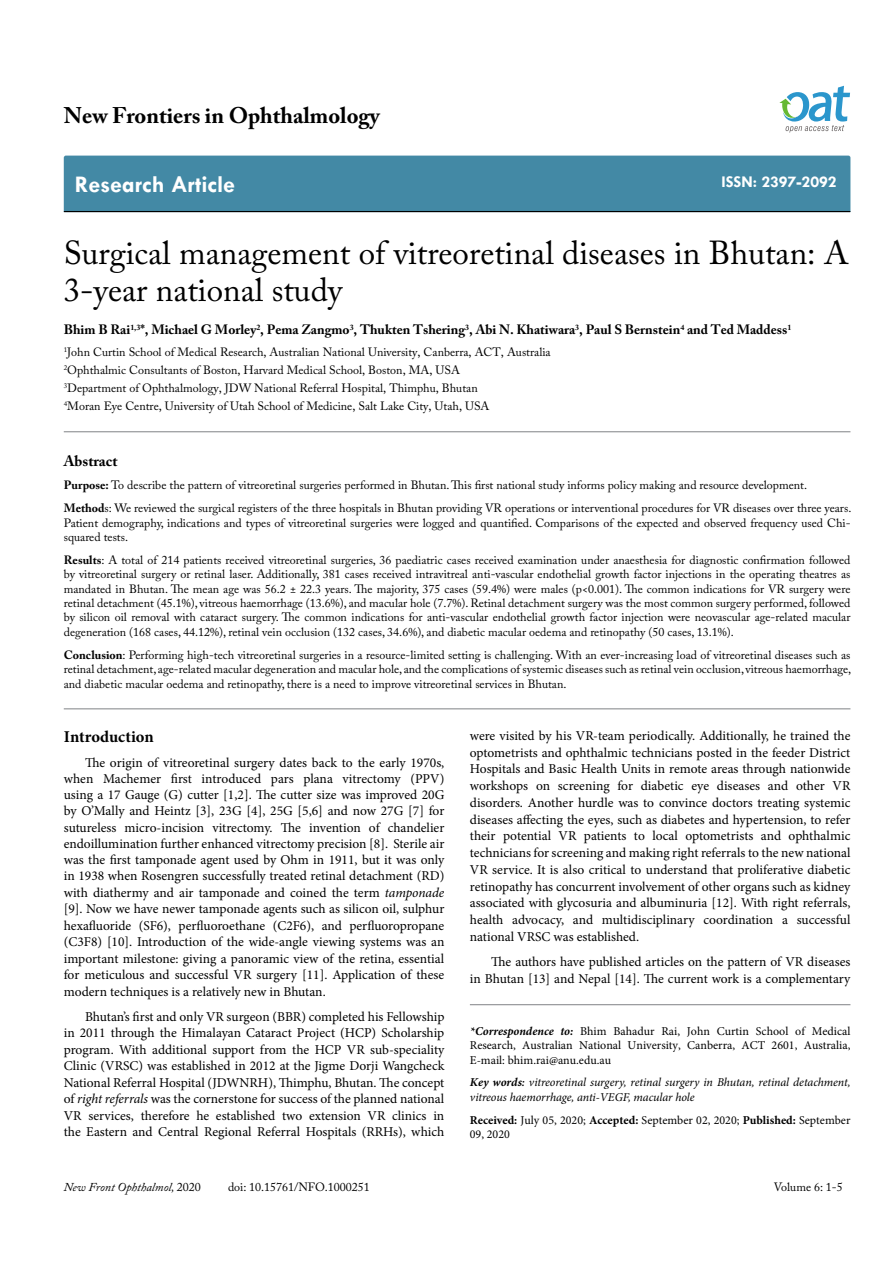
<style>
.page{position:relative;width:893px;height:1263px;background:#fff}
.page>*{position:absolute;margin:0;border:0;box-sizing:border-box;transform-origin:0 0}
.t1{font:33px/37.5px "Adobe Caslon Pro";color:#000}
.t2{font:700 24px "Tw Cen";color:#fff}
.t3{font:700 22.5px "Adobe Caslon Pro";color:#000}
.t4{font:700 16.5px "Tw Cen";color:#fff}
.t5{font:700 16.5px "Minion Pro";letter-spacing:-.005em;color:#000}
.t6{font:700 15px "Adobe Caslon Pro";color:#000}
.t7{font:13.5px/16.4px "Minion Pro";color:#000;text-align:justify}
.t8{font:700 13.5px "Adobe Caslon Pro";color:#000}
.t9{font:12px/14.4px "Adobe Caslon Pro";color:#000}
.t10{font:12px/14.4px "Minion Pro";color:#000;text-align:justify}
.t11{font:italic 12px/14.4px "Minion Pro";letter-spacing:-.01em;color:#000}
.t12{font:italic 12px "Adobe Caslon Pro";color:#000}
.s1{font-weight:700}
.s2{font-style:italic}
.s3{font-weight:700;font-style:italic}
.s4{font-weight:600}
.s5{font-style:normal}
</style>
<div class="page">
<div style="left:64px;top:156px;width:786px;height:55px;background:#4389a5"></div>
<hr style="left:64px;top:211px;width:786px;height:1px;background:#000">
<svg style="left:779px;top:86px;width:71px;height:47px"></svg>
<hr style="left:64px;top:431px;width:786px;height:1px;background:#808285">
<hr style="left:64px;top:709px;width:786px;height:1px;background:#808285">
<hr style="left:470px;top:1004px;width:380px;height:1px;background:#808285">
<h3 class="t3" style="left:64px;top:102px;width:317px">New Frontiers in Ophthalmology</h3>
<h2 class="t2" style="left:75px;top:170px;width:162px">Research Article</h2>
<p class="t4" style="left:721px;top:172px;width:117px">ISSN: 2397-2092</p>
<h1 class="t1" style="left:64px;top:233px;width:786px">Surgical management of vitreoretinal diseases in Bhutan: A<br>3-year national study</h1>
<p class="t8" style="left:64px;top:322px;width:729px">Bhim B Rai<sup>1,3</sup>*, Michael G Morley<sup>2</sup>, Pema Zangmo<sup>3</sup>, Thukten Tshering<sup>3</sup>, Abi N. Khatiwara<sup>3</sup>, Paul S Bernstein<sup>4</sup> and Ted Maddess<sup>1</sup></p>
<p class="t9" style="left:64px;top:343px;width:488px;line-height:18px"><sup>1</sup>John Curtin School of Medical Research, Australian National University, Canberra, ACT, Australia <sup>2</sup>Ophthalmic Consultants of Boston, Harvard Medical School, Boston, MA, USA<br><sup>3</sup>Department of Ophthalmology, JDW National Referral Hospital, Thimphu, Bhutan<br><sup>4</sup>Moran Eye Centre, University of Utah School of Medicine, Salt Lake City, Utah, USA</p>
<p class="t6" style="left:64px;top:452px;width:55px">Abstract</p>
<p class="t9" style="left:64px;top:474px;width:789px;line-height:23px"><span class="s1">Purpose:</span> To describe the pattern of vitreoretinal surgeries performed in Bhutan. This first national study informs policy making and resource development.<br><span class="s1">Method</span>s: We reviewed the surgical registers of the three hospitals in Bhutan providing VR operations or interventional procedures for VR diseases over three years.</p>
<p class="t9" style="left:64px;top:515px;width:788px">Patient demography, indications and types of vitreoretinal surgeries were logged and quantified. Comparisons of the expected and observed frequency used Chi&shy;squared tests.</p>
<p class="t9" style="left:64px;top:552px;width:788px;text-align:justify"><span class="s1">Results</span>: A total of 214 patients received vitreoretinal surgeries, 36 paediatric cases received examination under anaesthesia for diagnostic confirmation followed by vitreoretinal surgery or retinal laser. Additionally, 381 cases received intravitreal anti-vascular endothelial growth factor injections in the operating theatres as mandated in Bhutan. The mean age was 56.2 ± 22.3 years. The majority, 375 cases (59.4%) were males (p&lt;0.001). The common indications for VR surgery were retinal detachment (45.1%), vitreous haemorrhage (13.6%), and macular hole (7.7%). Retinal detachment surgery was the most common surgery performed, followed by silicon oil removal with cataract surgery. The common indications for anti-vascular endothelial growth factor injection were neovascular age-related macular degeneration (168 cases, 44.12%), retinal vein occlusion (132 cases, 34.6%), and diabetic macular oedema and retinopathy (50 cases, 13.1%).</p>
<p class="t9" style="left:64px;top:647px;width:789px;text-align:justify"><span class="s1">Conclusion</span>: Performing high-tech vitreoretinal surgeries in a resource-limited setting is challenging. With an ever-increasing load of vitreoretinal diseases such as retinal detachment, age-related macular degeneration and macular hole, and the complications of systemic diseases such as retinal vein occlusion, vitreous haemorrhage, and diabetic macular oedema and retinopathy, there is a need to improve vitreoretinal services in Bhutan.</p>
<p class="t5" style="left:64px;top:725px;width:91px">Introduction</p>
<p class="t7" style="left:64px;top:754px;width:382px;text-indent:21px">The origin of vitreoretinal surgery dates back to the early 1970s, when Machemer first introduced pars plana vitrectomy (PPV) using a 17 Gauge (G) cutter [1,2]. The cutter size was improved 20G by O’Mally and Heintz [3], 23G [4], 25G [5,6] and now 27G [7] for sutureless micro-incision vitrectomy. The invention of chandelier endoillumination further enhanced vitrectomy precision [8]. Sterile air was the first tamponade agent used by Ohm in 1911, but it was only in 1938 when Rosengren successfully treated retinal detachment (RD) with diathermy and air tamponade and coined the term <span class="s2">tamponade </span>[9]. Now we have newer tamponade agents such as silicon oil, sulphur hexafluoride (SF6), perfluoroethane (C2F6), and perfluoropropane (C3F8) [10]. Introduction of the wide-angle viewing systems was an important milestone: giving a panoramic view of the retina, essential for meticulous and successful VR surgery [11]. Application of these modern techniques is a relatively new in Bhutan.</p>
<p class="t7" style="left:64px;top:1008px;width:382px;text-indent:21px">Bhutan’s first and only VR surgeon (BBR) completed his Fellowship in 2011 through the Himalayan Cataract Project (HCP) Scholarship program. With additional support from the HCP VR sub-speciality Clinic (VRSC) was established in 2012 at the Jigme Dorji Wangcheck National Referral Hospital (JDWNRH), Thimphu, Bhutan. The concept of <span class="s2">right referrals</span> was the cornerstone for success of the planned national VR services, therefore he established two extension VR clinics in the Eastern and Central Regional Referral Hospitals (RRHs), which</p>
<p class="t7" style="left:470px;top:727px;width:382px;line-height:16.8px">were visited by his VR-team periodically. Additionally, he trained the optometrists and ophthalmic technicians posted in the feeder District Hospitals and Basic Health Units in remote areas through nationwide workshops on screening for diabetic eye diseases and other VR disorders. Another hurdle was to convince doctors treating systemic diseases affecting the eyes, such as diabetes and hypertension, to refer their potential VR patients to local optometrists and ophthalmic technicians for screening and making right referrals to the new national VR service. It is also critical to understand that proliferative diabetic retinopathy has concurrent involvement of other organs such as kidney associated with glycosuria and albuminuria [12]. With right referrals, health advocacy, and multidisciplinary coordination a successful national VRSC was established.</p>
<p class="t7" style="left:470px;top:953px;width:382px;line-height:16.8px;text-align:right">The authors have published articles on the pattern of VR diseases<br>in Bhutan [13] and Nepal [14]. The current work is a complementary</p>
<p class="t10" style="left:470px;top:1024px;width:382px"><span class="s3">*Correspondence to:</span> Bhim Bahadur Rai, John Curtin School of Medical Research, Australian National University, Canberra, ACT 2601, Australia, E-mail: bhim.rai@anu.edu.au</p>
<p class="t11" style="left:470px;top:1075px;width:382px"><span class="s1">Key words</span><span class="s4">:</span> vitreoretinal surgery, retinal surgery in Bhutan, retinal detachment, vitreous haemorrhage, anti-VEGF, macular hole</p>
<p class="t10" style="left:470px;top:1113px;width:382px"><span class="s1">Received:</span> July 05, 2020; <span class="s1">Accepted:</span> September 02, 2020; <span class="s1">Published:</span> September<br>09, 2020</p>
<p class="t12" style="left:64px;top:1180px;width:139px">New Front Ophthalmol, <span class="s5">2020</span></p>
<p class="t9" style="left:228px;top:1180px;width:143px">doi: 10.15761/NFO.1000251</p>
<p class="t9" style="left:774px;top:1180px;width:71px">Volume 6: 1-5</p>
</div>
